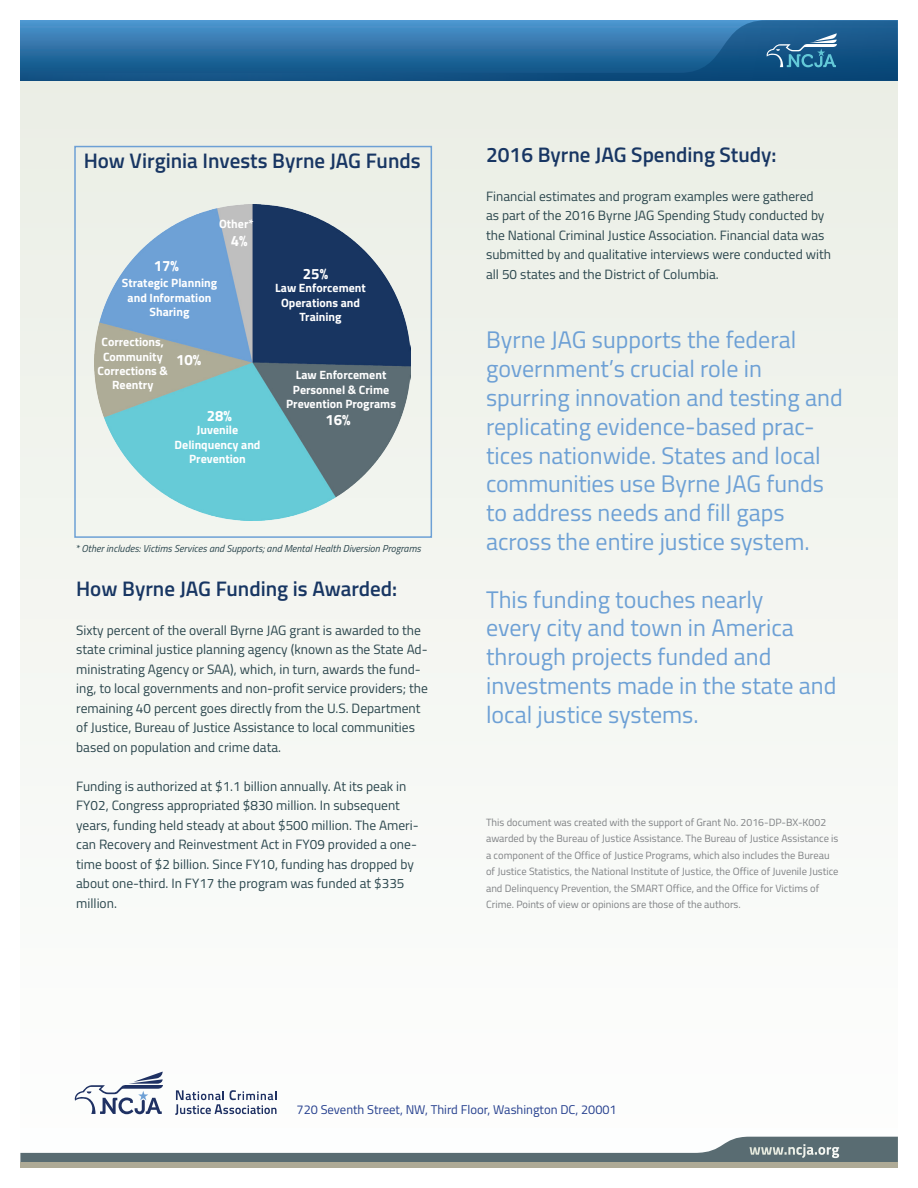
<style>
.page{position:relative;width:918px;height:1188px;background:#fff}
.page>*{position:absolute;margin:0;border:0;box-sizing:border-box;transform-origin:0 0}
.t1{font:24px/28.8px "Titillium";color:#6da0d5}
.t2{font:600 21px "Titillium";color:#183663}
.t3{font:700 15px "Titillium";color:#fff}
.t4{font:13.5px/19.5px "Titillium";color:#2b464d}
.t5{font:12.75px "Titillium";color:#253f8e}
.t6{font:700 12px/14.4px "Titillium";color:#fff;text-align:center}
.t7{font:10.5px/16.5px "Titillium";color:#808285}
.t8{font:italic 10.2px "Titillium";color:#2b464d}
</style>
<div class="page">
<div style="left:20px;top:20px;width:878px;height:1148px;background:#f5f6f2"></div>
<svg style="left:20px;top:1137px;width:878px;height:26px"></svg>
<svg style="left:20px;top:20px;width:878px;height:60px;background:#286ca0"></svg>
<div style="left:20px;top:1163px;width:878px;height:5px;background:#aeaa96"></div>
<svg style="left:766px;top:33px;width:71px;height:34px;background:#3b779f"></svg>
<svg style="left:75px;top:1072px;width:88px;height:42px"></svg>
<svg style="left:175px;top:1090px;width:102px;height:25px"></svg>
<div style="left:74px;top:146px;width:358px;height:392px;border:2px solid #6da0d5"></div>
<img style="left:94px;top:204px;width:317px;height:317px">
<p class="t2" style="left:84px;top:145px;width:338px">How Virginia Invests Byrne JAG Funds</p>
<p class="t6" style="left:219px;top:216px;width:36px">Other*</p>
<p class="t3" style="left:231px;top:229px;width:18px">4%</p>
<p class="t3" style="left:154px;top:254px;width:27px">17%</p>
<p class="t6" style="left:122px;top:275px;width:97px">Strategic Planning and Information<br>Sharing</p>
<p class="t6" style="left:275px;top:280px;width:92px">Law Enforcement<br>Operations and<br>Training</p>
<p class="t3" style="left:303px;top:262px;width:27px">25%</p>
<p class="t6" style="left:98px;top:334px;width:72px">Corrections,<br>Community<br>Corrections &amp;<br>Reentry</p>
<p class="t3" style="left:176px;top:349px;width:27px">10%</p>
<p class="t3" style="left:207px;top:404px;width:27px">28%</p>
<p class="t6" style="left:197px;top:422px;width:43px">Juvenile</p>
<p class="t6" style="left:175px;top:437px;width:88px">Delinquency and<br>Prevention</p>
<p class="t6" style="left:286px;top:367px;width:111px">Law Enforcement<br>Personnel &amp; Crime<br>Prevention Programs</p>
<p class="t3" style="left:325px;top:408px;width:27px">16%</p>
<p class="t8" style="left:75px;top:541px;width:347px">* Other includes: Victims Services and Supports; and Mental Health Diversion Programs</p>
<p class="t2" style="left:76px;top:573px;width:323px">How Byrne JAG Funding is Awarded:</p>
<p class="t4" style="left:76px;top:620px;width:353px">Sixty percent of the overall Byrne JAG grant is awarded to the state criminal justice planning agency (known as the State Ad&shy;ministrating Agency or SAA), which, in turn, awards the fund&shy;ing, to local governments and non-profit service providers; the remaining 40 percent goes directly from the U.S. Department of Justice, Bureau of Justice Assistance to local communities based on population and crime data.</p>
<p class="t4" style="left:76px;top:776px;width:344px">Funding is authorized at $1.1 billion annually. At its peak in FY02, Congress appropriated $830 million. In subsequent years, funding held steady at about $500 million. The Ameri&shy;can Recovery and Reinvestment Act in FY09 provided a one&shy;time boost of $2 billion. Since FY10, funding has dropped by about one-third. In FY17 the program was funded at $335 million.</p>
<p class="t2" style="left:486px;top:138px;width:292px">2016 Byrne JAG Spending Study:</p>
<p class="t4" style="left:486px;top:185px;width:346px">Financial estimates and program examples were gathered<br>as part of the 2016 Byrne JAG Spending Study conducted by the National Criminal Justice Association. Financial data was submitted by and qualitative interviews were conducted with all 50 states and the District of Columbia.</p>
<p class="t1" style="left:486px;top:325px;width:312px">Byrne JAG supports the federal</p>
<p class="t1" style="left:486px;top:353px;width:277px">government’s crucial role in</p>
<p class="t1" style="left:486px;top:382px;width:358px">spurring innovation and testing and</p>
<p class="t1" style="left:486px;top:411px;width:339px">replicating evidence-based prac&shy;tices nationwide. States and local communities use Byrne JAG funds to address needs and fill gaps across the entire justice system.</p>
<p class="t1" style="left:486px;top:584px;width:279px">This funding touches nearly</p>
<p class="t1" style="left:486px;top:613px;width:309px">every city and town in America through projects funded and</p>
<p class="t1" style="left:486px;top:670px;width:352px">investments made in the state and local justice systems.</p>
<p class="t7" style="left:486px;top:814px;width:354px">This document was created with the support of Grant No. 2016-DP-BX-K002 awarded by the Bureau of Justice Assistance. The Bureau of Justice Assistance is a component of the Office of Justice Programs, which also includes the Bureau of Justice Statistics, the National Institute of Justice, the Office of Juvenile Justice and Delinquency Prevention, the SMART Office, and the Office for Victims of Crime. Points of view or opinions are those of the authors.</p>
<p class="t5" style="left:297px;top:1100px;width:322px">720 Seventh Street, NW, Third Floor, Washington DC, 20001</p>
<p class="t3" style="left:749px;top:1138px;width:92px">www.ncja.org</p>
</div>
